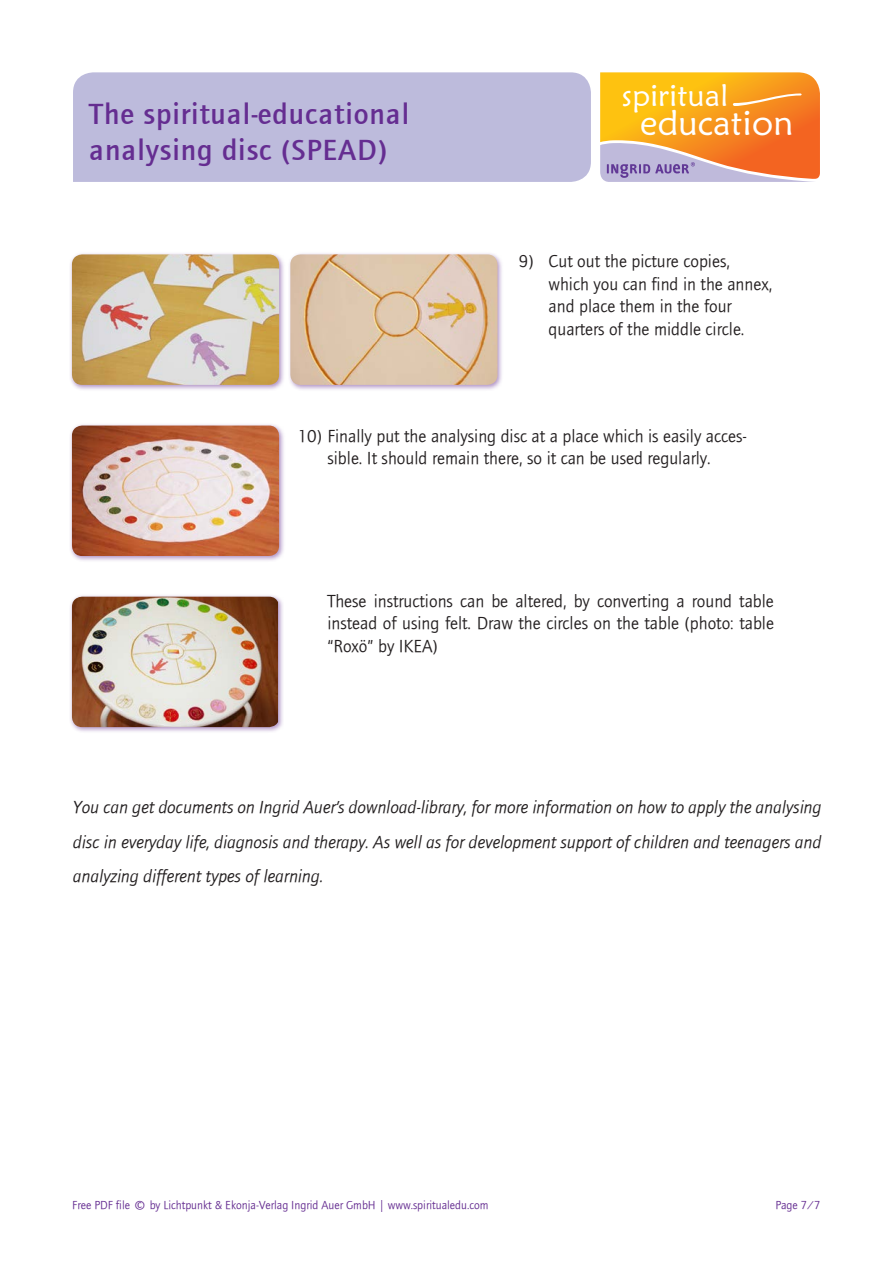
<style>
.page{position:relative;width:893px;height:1263px;background:#fff}
.page>*{position:absolute;margin:0;border:0;box-sizing:border-box;transform-origin:0 0}
.t1{font:35.1px "Maiandra GD";letter-spacing:.01em;color:#fff}
.t2{font:30.6px "Maiandra GD";letter-spacing:.01em;color:#fff}
.t3{font:500 30px/36px "Foundry Journal";letter-spacing:.03em;color:#652d91}
.t4{font:18px/22.5px "Foundry Journal";color:#231f20}
.t5{font:italic 18px/34.5px "Foundry Journal";color:#231f20;text-align:justify}
.t6{font:12px "Foundry Journal";color:#652d91}
.s1{font-size:22.5px}
</style>
<div class="page">
<div style="left:73px;top:72px;width:518px;height:110px;background:#bdbbdc"></div>
<svg style="left:600px;top:72px;width:220px;height:110px;background:#ec9f44"></svg>
<div style="left:69px;top:422px;width:216px;height:140px;background:#652d91;opacity:.51"></div>
<img style="left:72px;top:426px;width:207px;height:130px">
<div style="left:69px;top:593px;width:215px;height:140px;background:#652d91;opacity:.51"></div>
<img style="left:72px;top:597px;width:206px;height:130px">
<div style="left:69px;top:251px;width:216px;height:140px;background:#652d91;opacity:.51"></div>
<img style="left:72px;top:254px;width:207px;height:131px">
<div style="left:287px;top:251px;width:217px;height:140px;background:#652d91;opacity:.51"></div>
<img style="left:290px;top:254px;width:207px;height:131px">
<h3 class="t3" style="left:89px;top:96px;width:321px">The spiritual-educational analysing disc (SPEAD)</h3>
<h2 class="t2" style="left:622px;top:77px;width:108px">spiritual</h2>
<h1 class="t1" style="left:640px;top:101px;width:155px">education</h1>
<p class="t4" style="left:549px;top:250px;width:225px;text-indent:-30px">9) Cut out the picture copies, which you can find in the annex, and place them in the four quarters of the middle circle.</p>
<p class="t4" style="left:298px;top:425px;width:451px;text-align:center">10) Finally put the analysing disc at a place which is easily acces&shy;sible. It should remain there, so it can be used regularly.</p>
<p class="t4" style="left:327px;top:590px;width:448px;text-align:justify">These instructions can be altered, by converting a round table instead of using felt. Draw the circles on the table (photo: table “Roxö” by IKEA)</p>
<p class="t5" style="left:72px;top:790px;width:750px">You can get documents on Ingrid Auer’s download-library, for more information on how to apply the analysing disc in everyday life, diagnosis and therapy. As well as for development support of children and teenagers and analyzing different types of learning.</p>
<p class="t6" style="left:72px;top:1198px;width:418px">Free PDF file <span class="s1">©</span> by Lichtpunkt &amp; Ekonja-Verlag Ingrid Auer GmbH | www.spiritualedu.com</p>
<p class="t6" style="left:775px;top:1198px;width:47px">Page 7/7</p>
</div>
